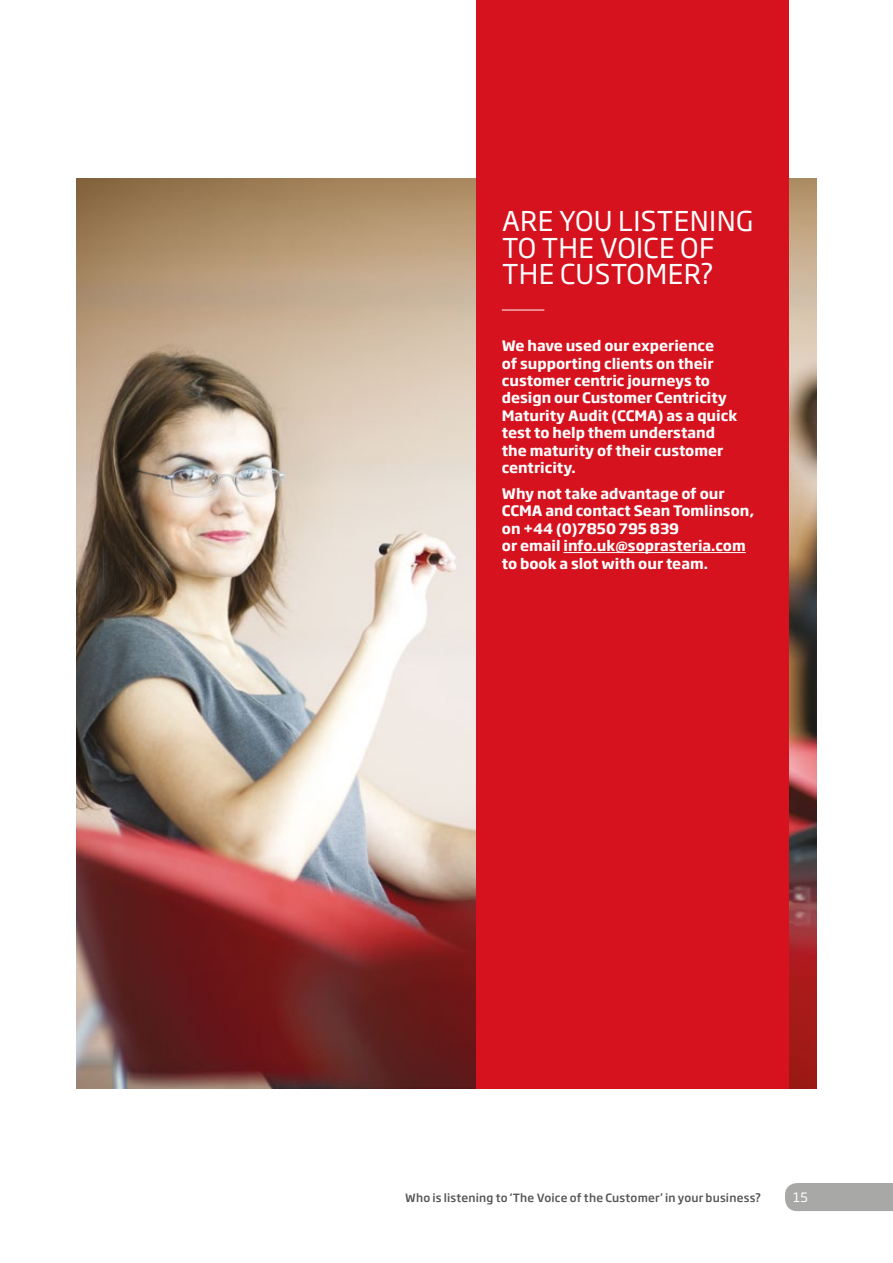
<style>
.page{position:relative;width:893px;height:1263px;background:#fff}
.page>*{position:absolute;margin:0;border:0;box-sizing:border-box;transform-origin:0 0}
.Summary{font:27px/26.4px "Soho Gothic Std";letter-spacing:.015em;color:#fff}
.Author_Body{font:700 14.25px/17.4px "Soho Gothic Std";color:#fff}
.t1{font:12.75px "Soho Gothic Std";color:#fff}
.Footer_Text{font:500 11.25px "Soho Gothic Std";letter-spacing:.02em;color:#575756}
</style>
<div class="page">
<img style="left:77px;top:179px;width:739px;height:910px">
<div style="left:476px;top:0;width:313px;height:1089px;background:#d5121e"></div>
<div style="left:785px;top:1183px;width:108px;height:28px;background:#a8a8a7"></div>
<hr style="left:563px;top:552px;width:183px;height:1px;background:#fff">
<hr style="left:502px;top:310px;width:42px;height:1px;background:#fff">
<p class="Summary" style="left:502px;top:209px;width:253px">ARE YOU LISTENING<br>TO THE VOICE OF<br>THE CUSTOMER?</p>
<p class="Author_Body" style="left:502px;top:337px;width:237px">We have used our experience<br>of supporting clients on their customer centric journeys to design our Customer Centricity<br>Maturity Audit (CCMA) as a quick test to help them understand the maturity of their customer centricity.</p>
<p class="Author_Body" style="left:502px;top:485px;width:254px">Why not take advantage of our<br>CCMA and contact Sean Tomlinson, on +44 (0)7850 795 839<br>or email info.uk@soprasteria.com to book a slot with our team.</p>
<p class="Footer_Text" style="left:405px;top:1191px;width:357px">Who is listening to ‘The Voice of the Customer’ in your business?</p>
<p class="t1" style="left:793px;top:1189px;width:16px">15</p>
</div>
